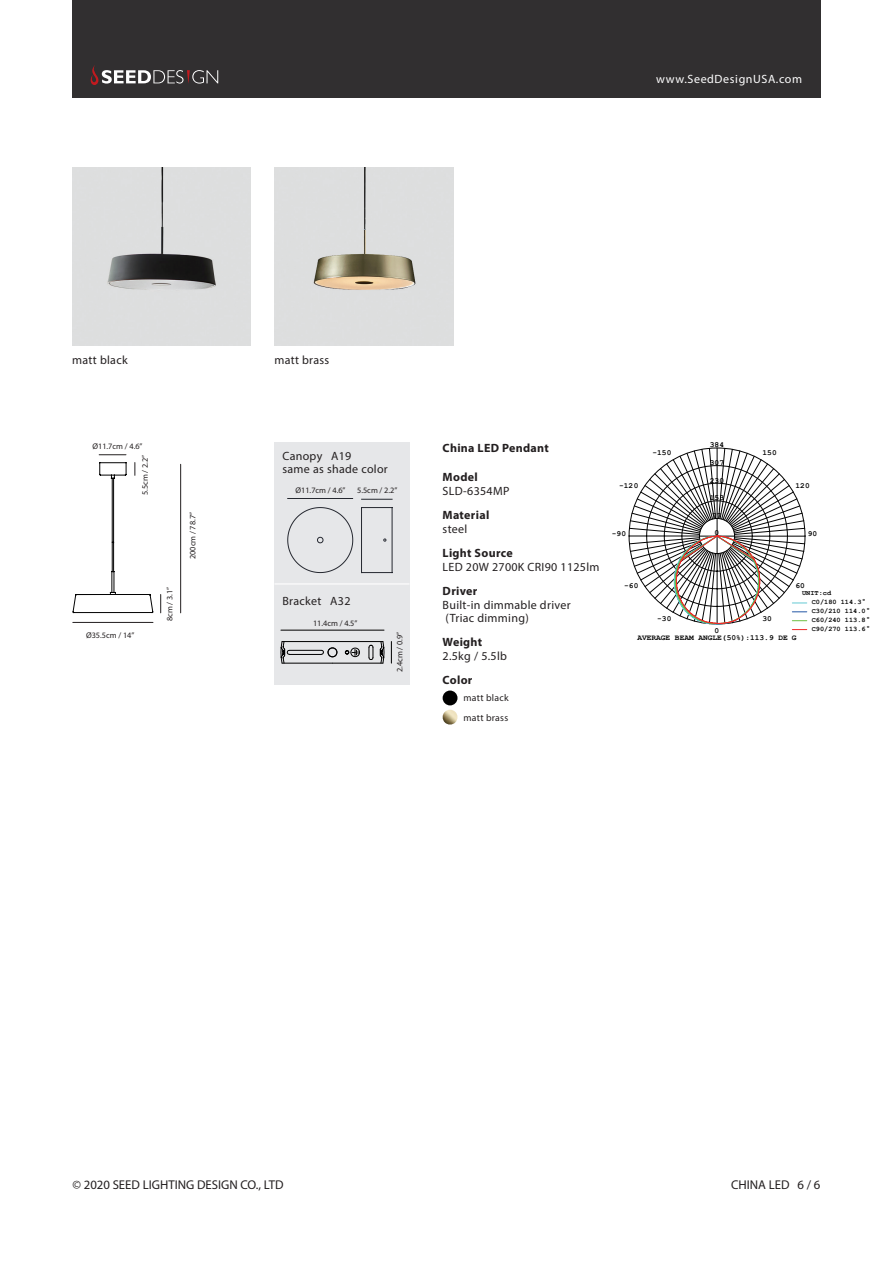
<style>
.page{position:relative;width:893px;height:1263px;background:#fff}
.page>*{position:absolute;margin:0;border:0;box-sizing:border-box;transform-origin:0 0}
.t1{font:12.75px "Myriad Pro";color:#231f20}
.t2{font:12px "Myriad Pro";letter-spacing:.025em;color:#231f20}
.t3{font:700 12px "Myriad Pro";letter-spacing:.025em;color:#231f20}
.t4{font:12px "Myriad Pro";letter-spacing:.05em;color:#fff}
.t5{font:9.75px "Myriad Pro";letter-spacing:.025em;color:#231f20}
.t6{font:8.25px "Myriad Pro";color:#231f20}
.t7{font:700 7.8px "Courier New";color:#030303}
.t8{font:700 6.9px/8.9px "Courier New";color:#030303}
.s1{color:#fff}
</style>
<div class="page">
<img style="left:274px;top:167px;width:179px;height:179px">
<img style="left:72px;top:167px;width:179px;height:179px">
<div style="left:72px;top:0;width:749px;height:98px;background:#312f30"></div>
<svg style="left:90px;top:65px;width:128px;height:20px"></svg>
<div style="left:274px;top:442px;width:135px;height:243px;background:#e6e7e9"></div>
<hr style="left:274px;top:583px;width:135px;height:1px;background:#fff">
<svg style="left:280px;top:629px;width:112px;height:35px"></svg>
<svg style="left:160px;top:594px;width:1px;height:19px"></svg>
<hr style="left:180px;top:464px;width:1px;height:149px;background:#231f20">
<hr style="left:73px;top:622px;width:80px;height:1px;background:#231f20">
<svg style="left:99px;top:454px;width:27px;height:1px"></svg>
<svg style="left:72px;top:462px;width:82px;height:152px"></svg>
<hr style="left:288px;top:498px;width:65px;height:1px;background:#252830">
<hr style="left:362px;top:499px;width:30px;height:1px;background:#252830">
<svg style="left:287px;top:507px;width:106px;height:66px"></svg>
<svg style="left:628px;top:447px;width:180px;height:183px"></svg>
<img style="left:442px;top:710px;width:16px;height:15px">
<div style="left:443px;top:690px;width:14px;height:15px;background:#000;border-radius:50%"></div>
<p class="t4" style="left:656px;top:72px;width:147px">www.SeedDesignUSA.com</p>
<p class="t2" style="left:72px;top:353px;width:57px">matt black</p>
<p class="t2" style="left:274px;top:353px;width:56px">matt brass</p>
<p class="t6" style="left:92px;top:441px;width:52px">Ø11.7cm / 4.6”</p>
<p class="t6" style="left:140px;top:495px;width:42px;rotate:-90deg">5.5cm / 2.2”</p>
<p class="t2" style="left:282px;top:448px;width:70px">Canopy A19</p>
<p class="t2" style="left:282px;top:462px;width:107px">same as shade color</p>
<p class="t6" style="left:295px;top:485px;width:52px">Ø11.7cm / 4.6”</p>
<p class="t6" style="left:357px;top:485px;width:42px">5.5cm / 2.2”</p>
<p class="t3" style="left:443px;top:440px;width:108px">China LED Pendant</p>
<p class="t3" style="left:443px;top:470px;width:37px">Model</p>
<p class="t2" style="left:443px;top:484px;width:68px">SLD-6354MP</p>
<p class="t7" style="left:619px;top:481px;width:21px">-120</p>
<p class="t7" style="left:710px;top:440px;width:16px">384</p>
<p class="t7" style="left:652px;top:448px;width:21px">-150</p>
<p class="t7" style="left:762px;top:448px;width:16px">150</p>
<p class="t7" style="left:710px;top:458px;width:16px">307</p>
<p class="t7" style="left:710px;top:475px;width:16px">230</p>
<p class="t7" style="left:710px;top:493px;width:16px">153</p>
<p class="t7" style="left:795px;top:481px;width:16px">120</p>
<p class="t6" style="left:187px;top:559px;width:48px;rotate:-90deg">200cm / 78.7”</p>
<p class="t3" style="left:443px;top:507px;width:48px">Material</p>
<p class="t2" style="left:443px;top:521px;width:26px">steel</p>
<p class="t3" style="left:443px;top:545px;width:72px">Light Source</p>
<p class="t2" style="left:443px;top:559px;width:158px">LED 20W 2700K CRI90 1125lm</p>
<p class="t7" style="left:612px;top:529px;width:16px">-90</p>
<p class="t7" style="left:712px;top:510px;width:11px">77</p>
<p class="t7" style="left:715px;top:528px;width:6px">0</p>
<p class="t7" style="left:808px;top:529px;width:11px">90</p>
<p class="t6" style="left:86px;top:630px;width:50px">Ø35.5cm / 14”</p>
<p class="t6" style="left:165px;top:621px;width:36px;rotate:-90deg">8cm / 3.1”</p>
<p class="t2" style="left:282px;top:594px;width:70px">Bracket A32</p>
<p class="t6" style="left:313px;top:618px;width:46px">11.4cm / 4.5”</p>
<p class="t6" style="left:395px;top:672px;width:42px;rotate:-90deg">2.4cm / 0.9”</p>
<p class="t3" style="left:443px;top:583px;width:36px">Driver</p>
<p class="t2" style="left:443px;top:597px;width:129px">Built-in dimmable driver</p>
<p class="t2" style="left:445px;top:611px;width:85px">(Triac dimming)</p>
<p class="t3" style="left:443px;top:634px;width:41px">Weight</p>
<p class="t2" style="left:443px;top:648px;width:66px">2.5kg / 5.5lb</p>
<p class="t3" style="left:443px;top:672px;width:31px">Color</p>
<p class="t7" style="left:624px;top:581px;width:16px">-60</p>
<p class="t7" style="left:795px;top:581px;width:11px">60</p>
<p class="t8" style="left:812px;top:589px;width:60px;text-indent:-10px">UNIT:cd<br>C0/180 114.3°<br>C30/210 114.0°<br>C60/240 113.8°<br>C90/270 113.6°</p>
<p class="t7" style="left:657px;top:614px;width:16px">-30</p>
<p class="t7" style="left:762px;top:614px;width:11px">30</p>
<p class="t7" style="left:715px;top:626px;width:6px">0</p>
<p class="t7" style="left:637px;top:632px;width:161px">AVERAGE BEAM ANGLE(50%):113.9 DE G</p>
<p class="t5" style="left:464px;top:691px;width:46px">matt black</p>
<p class="t5" style="left:464px;top:712px;width:46px">matt brass</p>
<p class="t1" style="left:72px;top:1177px;width:215px">© 2020 SEED LIGHTING DESIGN CO., LTD<span class="s1">.</span></p>
<p class="t1" style="left:731px;top:1177px;width:91px">CHINA LED 6 / 6</p>
</div>
